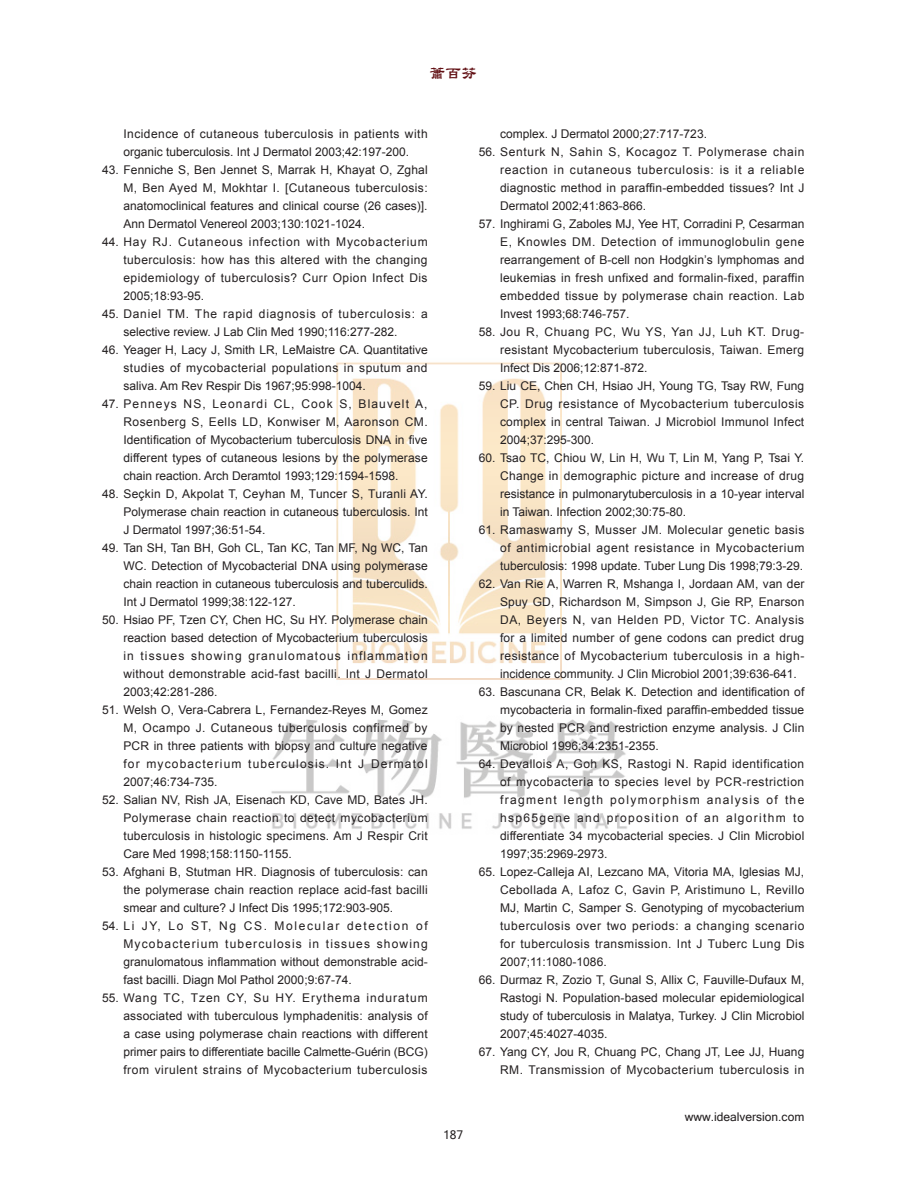
<style>
.page{position:relative;width:898px;height:1191px;background:#fff}
.page>*{position:absolute;margin:0;border:0;box-sizing:border-box;transform-origin:0 0}
.t1{font:15.75px "DF Li Shu Std W7";color:#610f13}
.t2{font:12px/18px "Arial";color:#231f20;text-align:justify}
.t3{font:12px/18px "Arial";letter-spacing:.04em;color:#231f20}
.t4{font:12px/18px "Arial";letter-spacing:.065em;color:#231f20}
.t5{font:12px "Microsoft Sans Serif";color:#231f20}
</style>
<div class="page">
<img style="left:271px;top:362px;width:356px;height:467px">
<h1 class="t1" style="left:429px;top:65px;width:49px">蕭百芬</h1>
<p class="t3" style="left:123px;top:125px;width:306px">Incidence of cutaneous tuberculosis in patients with organic tuberculosis. Int J Dermatol 2003;42:197-200.</p>
<p class="t2" style="left:123px;top:161px;width:306px;text-indent:-21px">43. Fenniche S, Ben Jennet S, Marrak H, Khayat O, Zghal M, Ben Ayed M, Mokhtar I. [Cutaneous tuberculosis: anatomoclinical features and clinical course (26 cases)].<br>Ann Dermatol Venereol 2003;130:1021-1024.</p>
<p class="t2" style="left:123px;top:233px;width:306px;text-indent:-21px">44. Hay RJ. Cutaneous infection with Mycobacterium tuberculosis: how has this altered with the changing epidemiology of tuberculosis? Curr Opion Infect Dis 2005;18:93-95.</p>
<p class="t4" style="left:123px;top:305px;width:305px;text-indent:-21px">45. Daniel TM. The rapid diagnosis of tuberculosis: a selective review. J Lab Clin Med 1990;116:277-282.</p>
<p class="t2" style="left:123px;top:341px;width:306px;text-indent:-21px">46. Yeager H, Lacy J, Smith LR, LeMaistre CA. Quantitative studies of mycobacterial populations in sputum and saliva. Am Rev Respir Dis 1967;95:998-1004.</p>
<p class="t2" style="left:123px;top:395px;width:306px;text-indent:-21px">47. Penneys NS, Leonardi CL, Cook S, Blauvelt A, Rosenberg S, Eells LD, Konwiser M, Aaronson CM.<br>Identification of Mycobacterium tuberculosis DNA in five different types of cutaneous lesions by the polymerase chain reaction. Arch Deramtol 1993;129:1594-1598.</p>
<p class="t2" style="left:123px;top:485px;width:306px;text-indent:-21px">48. Seçkin D, Akpolat T, Ceyhan M, Tuncer S, Turanli AY.<br>Polymerase chain reaction in cutaneous tuberculosis. Int J Dermatol 1997;36:51-54.</p>
<p class="t2" style="left:123px;top:539px;width:306px;text-indent:-21px">49. Tan SH, Tan BH, Goh CL, Tan KC, Tan MF, Ng WC, Tan WC. Detection of Mycobacterial DNA using polymerase chain reaction in cutaneous tuberculosis and tuberculids.<br>Int J Dermatol 1999;38:122-127.</p>
<p class="t2" style="left:123px;top:611px;width:306px;text-indent:-21px">50. Hsiao PF, Tzen CY, Chen HC, Su HY. Polymerase chain reaction based detection of Mycobacterium tuberculosis in tissues showing granulomatous inflammation without demonstrable acid-fast bacilli. Int J Dermatol 2003;42:281-286.</p>
<p class="t2" style="left:123px;top:701px;width:306px;text-indent:-21px">51. Welsh O, Vera-Cabrera L, Fernandez-Reyes M, Gomez M, Ocampo J. Cutaneous tuberculosis confirmed by PCR in three patients with biopsy and culture negative for mycobacterium tuberculosis. Int J Dermatol 2007;46:734-735.</p>
<p class="t2" style="left:123px;top:791px;width:306px;text-indent:-21px">52. Salian NV, Rish JA, Eisenach KD, Cave MD, Bates JH.<br>Polymerase chain reaction to detect mycobacterium tuberculosis in histologic specimens. Am J Respir Crit Care Med 1998;158:1150-1155.</p>
<p class="t2" style="left:123px;top:863px;width:306px;text-indent:-21px">53. Afghani B, Stutman HR. Diagnosis of tuberculosis: can the polymerase chain reaction replace acid-fast bacilli smear and culture? J Infect Dis 1995;172:903-905.</p>
<p class="t2" style="left:123px;top:917px;width:306px;text-indent:-21px">54. Li JY, Lo ST, Ng CS. Molecular detection of Mycobacterium tuberculosis in tissues showing granulomatous inflammation without demonstrable acid&shy;fast bacilli. Diagn Mol Pathol 2000;9:67-74.</p>
<p class="t2" style="left:123px;top:989px;width:306px;text-indent:-21px">55. Wang TC, Tzen CY, Su HY. Erythema induratum associated with tuberculous lymphadenitis: analysis of a case using polymerase chain reactions with different primer pairs to differentiate bacille Calmette-Guérin (BCG) from virulent strains of Mycobacterium tuberculosis</p>
<p class="t5" style="left:443px;top:1127px;width:22px">187</p>
<p class="t2" style="left:500px;top:125px;width:208px">complex. J Dermatol 2000;27:717-723.</p>
<p class="t2" style="left:500px;top:143px;width:306px;text-indent:-21px">56. Senturk N, Sahin S, Kocagoz T. Polymerase chain reaction in cutaneous tuberculosis: is it a reliable diagnostic method in paraffin-embedded tissues? Int J Dermatol 2002;41:863-866.</p>
<p class="t2" style="left:500px;top:215px;width:306px;text-indent:-21px">57. Inghirami G, Zaboles MJ, Yee HT, Corradini P, Cesarman E, Knowles DM. Detection of immunoglobulin gene rearrangement of B-cell non Hodgkin’s lymphomas and leukemias in fresh unfixed and formalin-fixed, paraffin embedded tissue by polymerase chain reaction. Lab Invest 1993;68:746-757.</p>
<p class="t2" style="left:500px;top:323px;width:306px;text-indent:-21px">58. Jou R, Chuang PC, Wu YS, Yan JJ, Luh KT. Drug&shy;resistant Mycobacterium tuberculosis, Taiwan. Emerg Infect Dis 2006;12:871-872.</p>
<p class="t2" style="left:500px;top:377px;width:306px;text-indent:-21px">59. Liu CE, Chen CH, Hsiao JH, Young TG, Tsay RW, Fung CP. Drug resistance of Mycobacterium tuberculosis complex in central Taiwan. J Microbiol Immunol Infect 2004;37:295-300.</p>
<p class="t2" style="left:500px;top:449px;width:306px;text-indent:-21px">60. Tsao TC, Chiou W, Lin H, Wu T, Lin M, Yang P, Tsai Y.<br>Change in demographic picture and increase of drug resistance in pulmonarytuberculosis in a 10-year interval in Taiwan. Infection 2002;30:75-80.</p>
<p class="t2" style="left:500px;top:521px;width:306px;text-indent:-21px">61. Ramaswamy S, Musser JM. Molecular genetic basis of antimicrobial agent resistance in Mycobacterium tuberculosis: 1998 update. Tuber Lung Dis 1998;79:3-29.</p>
<p class="t2" style="left:500px;top:575px;width:306px;text-indent:-21px">62. Van Rie A, Warren R, Mshanga I, Jordaan AM, van der Spuy GD, Richardson M, Simpson J, Gie RP, Enarson DA, Beyers N, van Helden PD, Victor TC. Analysis for a limited number of gene codons can predict drug resistance of Mycobacterium tuberculosis in a high&shy;incidence community. J Clin Microbiol 2001;39:636-641.</p>
<p class="t2" style="left:500px;top:683px;width:306px;text-indent:-21px">63. Bascunana CR, Belak K. Detection and identification of mycobacteria in formalin-fixed paraffin-embedded tissue by nested PCR and restriction enzyme analysis. J Clin Microbiol 1996;34:2351-2355.</p>
<p class="t2" style="left:500px;top:755px;width:306px;text-indent:-21px">64. Devallois A, Goh KS, Rastogi N. Rapid identification of mycobacteria to species level by PCR-restriction fragment length polymorphism analysis of the hsp65gene and proposition of an algorithm to differentiate 34 mycobacterial species. J Clin Microbiol 1997;35:2969-2973.</p>
<p class="t2" style="left:500px;top:863px;width:306px;text-indent:-21px">65. Lopez-Calleja AI, Lezcano MA, Vitoria MA, Iglesias MJ, Cebollada A, Lafoz C, Gavin P, Aristimuno L, Revillo MJ, Martin C, Samper S. Genotyping of mycobacterium tuberculosis over two periods: a changing scenario for tuberculosis transmission. Int J Tuberc Lung Dis 2007;11:1080-1086.</p>
<p class="t2" style="left:500px;top:971px;width:306px;text-indent:-21px">66. Durmaz R, Zozio T, Gunal S, Allix C, Fauville-Dufaux M, Rastogi N. Population-based molecular epidemiological study of tuberculosis in Malatya, Turkey. J Clin Microbiol 2007;45:4027-4035.</p>
<p class="t3" style="left:478px;top:1043px;width:327px;text-align:right">67. Yang CY, Jou R, Chuang PC, Chang JT, Lee JJ, Huang<br>RM. Transmission of Mycobacterium tuberculosis in</p>
<p class="t5" style="left:684px;top:1110px;width:121px">www.idealversion.com</p>
</div>
